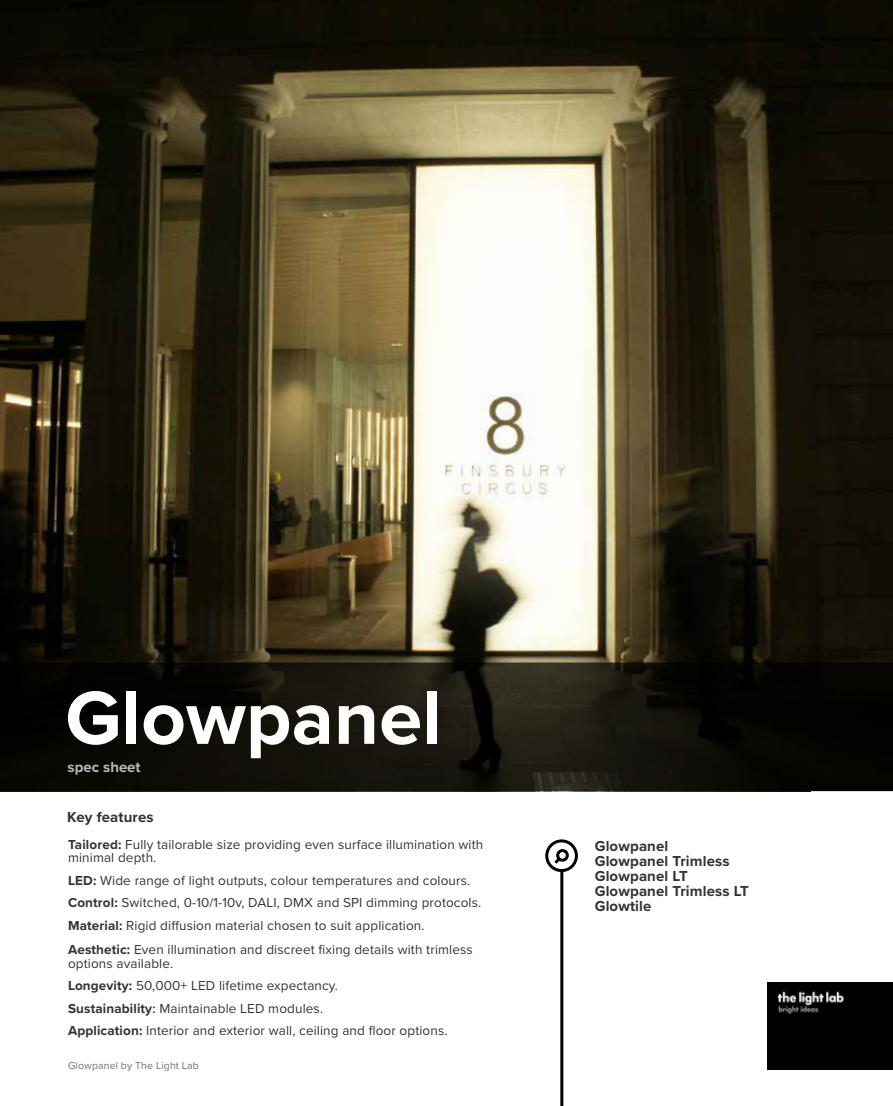
<style>
.page{position:relative;width:893px;height:1106px;background:#fff}
.page>*{position:absolute;margin:0;border:0;box-sizing:border-box;transform-origin:0 0}
.t1{font:700 78px "Proxima Nova";color:#fff}
.t2{font:700 15px/15px "Proxima Nova";letter-spacing:.01em;color:#343433}
.t3{font:700 15px "Proxima Nova";color:#b8babc}
.t4{font:13.5px/22.5px "Proxima Nova";letter-spacing:.01em;color:#343433}
.t5{font:10.5px "Proxima Nova";letter-spacing:.01em;color:#717275}
.s1{font-weight:700}
.s2{font-weight:600}
</style>
<div class="page">
<img style="left:767px;top:983px;width:126px;height:86px">
<img style="left:0;top:0;width:893px;height:662px">
<div style="left:545px;top:839px;width:33px;height:33px;border:3px solid #000;border-radius:50%"></div>
<hr style="left:560px;top:872px;width:3px;height:234px;background:#000">
<svg style="left:551px;top:857px;width:13px;height:10px"></svg>
<div style="left:556px;top:849px;width:13px;height:12px;border:3px solid #000;border-radius:50%"></div>
<svg style="left:3px;top:665px;width:887px;height:123px;background:#100f09"></svg>
<div style="left:0;top:662px;width:893px;height:129px;border:2px solid #000"></div>
<h1 class="t1" style="left:65px;top:659px;width:378px">Glowpanel</h1>
<p class="t3" style="left:68px;top:755px;width:75px">spec sheet</p>
<p class="t2" style="left:67px;top:809px;width:88px">Key features</p>
<p class="t4" style="left:68px;top:836px;width:417px;line-height:13.5px"><span class="s1">Tailored:</span> Fully tailorable size providing even surface illumination with minimal depth.</p>
<p class="t4" style="left:68px;top:868px;width:415px"><span class="s1">LED:</span> Wide range of light outputs, colour temperatures and colours.<br><span class="s1">Control:</span> Switched, 0-10/1-10v, DALI, DMX and SPI dimming protocols.<br><span class="s1">Material:</span> Rigid diffusion material chosen to suit application.</p>
<p class="t4" style="left:68px;top:942px;width:406px;line-height:13.5px"><span class="s1">Aesthetic:</span> Even illumination and discreet fixing details with trimless options available.</p>
<p class="t4" style="left:68px;top:974px;width:381px"><span class="s1">Longevity:</span> 50,000+ LED lifetime expectancy.<br><span class="s1">Sustainability</span><span class="s2">:</span> Maintainable LED modules.<br><span class="s1">Application:</span> Interior and exterior wall, ceiling and floor options.</p>
<p class="t5" style="left:68px;top:1057px;width:132px">Glowpanel by The Light Lab</p>
<p class="t2" style="left:595px;top:838px;width:156px">Glowpanel<br>Glowpanel Trimless<br>Glowpanel LT<br>Glowpanel Trimless LT<br>Glowtile</p>
</div>
